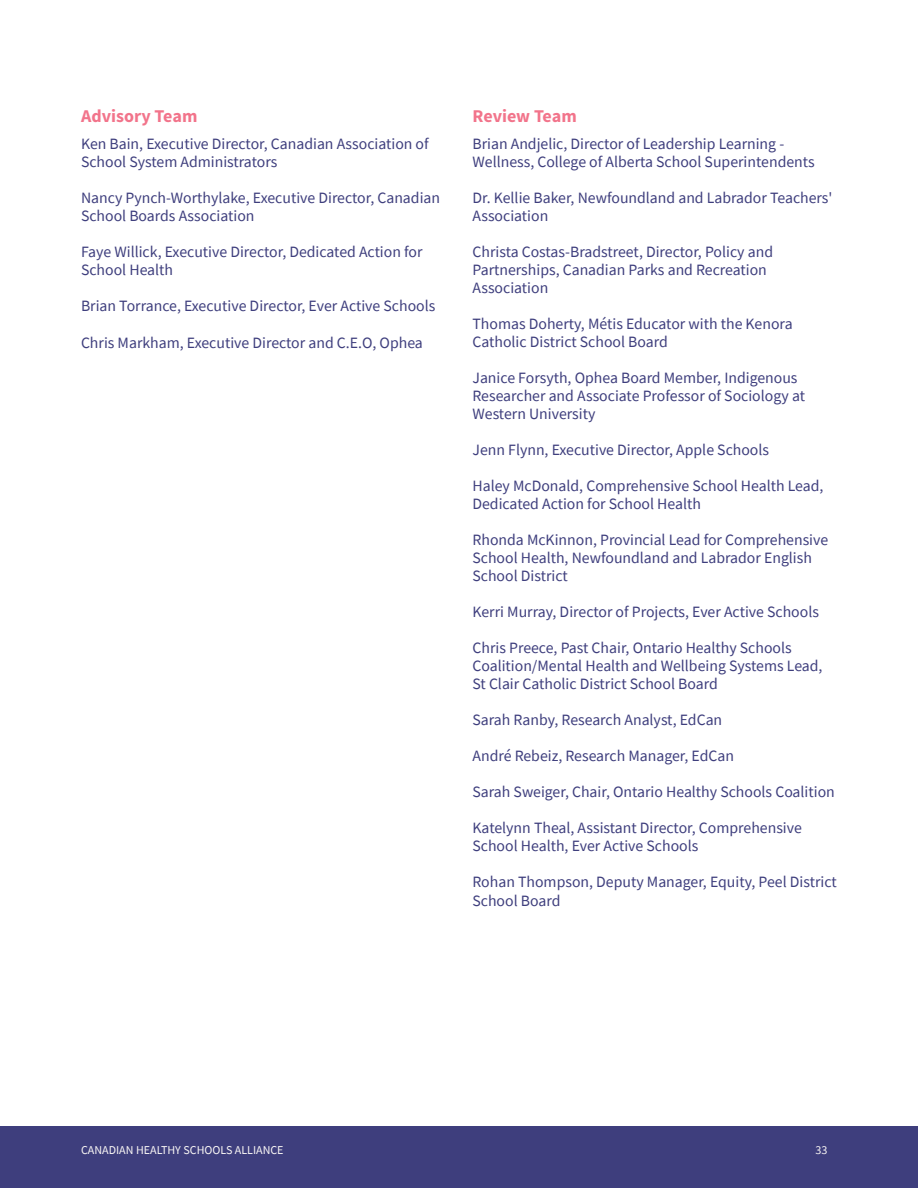
<style>
.page{position:relative;width:918px;height:1188px;background:#fff}
.page>*{position:absolute;margin:0;border:0;box-sizing:border-box;transform-origin:0 0}
.t1{font:700 18px "Source Sans Pro";color:#f2748b}
.t2{font:15.75px/18px "Source Sans Pro";color:#3e3e7d}
.t3{font:12px "Source Sans Pro";color:#faf7f5}
</style>
<div class="page">
<div style="left:0;top:1126px;width:918px;height:62px;background:#3e3e7d"></div>
<p class="t1" style="left:81px;top:104px;width:118px">Advisory Team</p>
<p class="t2" style="left:81px;top:134px;width:349px">Ken Bain, Executive Director, Canadian Association of<br>School System Administrators</p>
<p class="t2" style="left:81px;top:188px;width:361px">Nancy Pynch-Worthylake, Executive Director, Canadian<br>School Boards Association</p>
<p class="t2" style="left:81px;top:242px;width:343px">Faye Willick, Executive Director, Dedicated Action for<br>School Health</p>
<p class="t2" style="left:81px;top:296px;width:356px">Brian Torrance, Executive Director, Ever Active Schools</p>
<p class="t2" style="left:81px;top:334px;width:343px">Chris Markham, Executive Director and C.E.O, Ophea</p>
<p class="t1" style="left:473px;top:104px;width:106px">Review Team</p>
<p class="t2" style="left:472px;top:134px;width:344px">Brian Andjelic, Director of Leadership Learning -<br>Wellness, College of Alberta School Superintendents</p>
<p class="t2" style="left:472px;top:188px;width:362px">Dr. Kellie Baker, Newfoundland and Labrador Teachers'<br>Association</p>
<p class="t2" style="left:472px;top:242px;width:302px">Christa Costas-Bradstreet, Director, Policy and<br>Partnerships, Canadian Parks and Recreation<br>Association</p>
<p class="t2" style="left:472px;top:314px;width:322px">Thomas Doherty, Métis Educator with the Kenora<br>Catholic District School Board</p>
<p class="t2" style="left:472px;top:368px;width:334px">Janice Forsyth, Ophea Board Member, Indigenous<br>Researcher and Associate Professor of Sociology at<br>Western University</p>
<p class="t2" style="left:472px;top:440px;width:298px">Jenn Flynn, Executive Director, Apple Schools</p>
<p class="t2" style="left:472px;top:476px;width:352px">Haley McDonald, Comprehensive School Health Lead,<br>Dedicated Action for School Health</p>
<p class="t2" style="left:472px;top:530px;width:357px">Rhonda McKinnon, Provincial Lead for Comprehensive<br>School Health, Newfoundland and Labrador English<br>School District</p>
<p class="t2" style="left:472px;top:602px;width:348px">Kerri Murray, Director of Projects, Ever Active Schools</p>
<p class="t2" style="left:472px;top:638px;width:352px">Chris Preece, Past Chair, Ontario Healthy Schools<br>Coalition/Mental Health and Wellbeing Systems Lead,<br>St Clair Catholic District School Board</p>
<p class="t2" style="left:472px;top:710px;width:251px">Sarah Ranby, Research Analyst, EdCan</p>
<p class="t2" style="left:472px;top:746px;width:263px">André Rebeiz, Research Manager, EdCan</p>
<p class="t2" style="left:472px;top:782px;width:364px">Sarah Sweiger, Chair, Ontario Healthy Schools Coalition</p>
<p class="t2" style="left:472px;top:818px;width:331px">Katelynn Theal, Assistant Director, Comprehensive<br>School Health, Ever Active Schools</p>
<p class="t2" style="left:472px;top:872px;width:366px;line-height:19.5px">Rohan Thompson, Deputy Manager, Equity, Peel District<br>School Board</p>
<p class="t3" style="left:81px;top:1142px;width:204px">CANADIAN HEALTHY SCHOOLS ALLIANCE</p>
<p class="t3" style="left:816px;top:1142px;width:13px">33</p>
</div>
